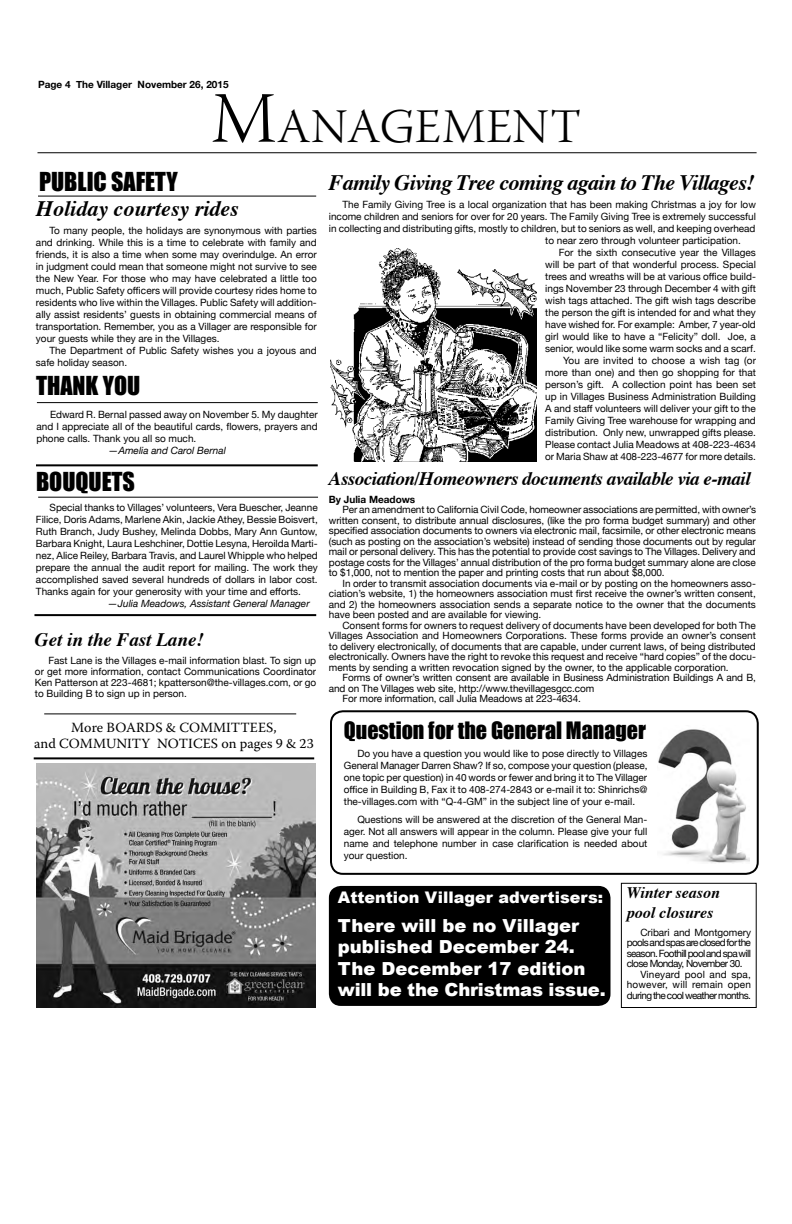
<style>
.page{position:relative;width:792px;height:1224px;background:#fff}
.page>*{position:absolute;margin:0;border:0;box-sizing:border-box;transform-origin:0 0}
.t1{font:48px "Warnock Pro Light Subh";color:#000}
.t2{font:24px "Impact";color:#000}
.t3{font:italic 700 22px "Times";letter-spacing:-.03em;color:#000}
.t4{font:22px "Impact";color:#000}
.t5{font:italic 700 22px "Times";color:#000}
.t6{font:italic 700 19px "Times";letter-spacing:-.025em;color:#000}
.t7{font:italic 700 19px "Times";color:#000}
.t8{font:900 18px/21.6px "Arial";color:#fff}
.t9{font:900 16px "Arial";color:#fff}
.t10{font:italic 700 16px/19.2px "Times";color:#000}
.t11{font:14px/16.8px "Warnock Pro";color:#000;text-align:center}
.t12{font:10px/12px "Helvetica Neue";color:#000;text-align:justify}
.t13{font:italic 10px "Helvetica Neue";color:#000}
.t14{font:10px "Helvetica Neue";letter-spacing:-.065em;color:#000}
.t15{font:10px "Helvetica Neue";letter-spacing:-.06em;color:#000}
.t16{font:700 10px "Helvetica Neue";color:#000}
.t17{font:10px "Helvetica Neue";letter-spacing:.02em;color:#000}
.s1{font-size:72px}
</style>
<div class="page">
<hr style="left:38px;top:152px;width:719px;height:1px;background:#000">
<div style="left:330px;top:710px;width:429px;height:165px;border:2px solid #000;border-radius:12px"></div>
<img style="left:658px;top:729px;width:92px;height:134px">
<hr style="left:34px;top:757px;width:280px;height:2px;background:#000">
<hr style="left:44px;top:713px;width:252px;height:1px;background:#000">
<img style="left:36px;top:764px;width:279px;height:244px">
<img style="left:330px;top:248px;width:206px;height:214px">
<hr style="left:38px;top:196px;width:278px;height:1px;background:#000">
<hr style="left:37px;top:402px;width:281px;height:1px;background:#000">
<hr style="left:36px;top:464px;width:282px;height:2px;background:#000">
<hr style="left:38px;top:497px;width:280px;height:1px;background:#000">
<hr style="left:34px;top:614px;width:282px;height:2px;background:#000">
<div style="left:621px;top:883px;width:136px;height:125px;border:1px solid #000"></div>
<div style="left:329px;top:886px;width:282px;height:120px;background:#000;border-radius:12px"></div>
<p class="t16" style="left:38px;top:76px;width:192px">Page 4 The Villager November 26, 2015</p>
<h1 class="t1" style="left:211px;top:100px;width:102px"><span class="s1">M</span>ANA</h1>
<h1 class="t1" style="left:380px;top:100px;width:69px">GEMENT</h1>
<h2 class="t2" style="left:39px;top:163px;width:140px">Public Safety</h2>
<h3 class="t5" style="left:36px;top:188px;width:204px">Holiday courtesy rides</h3>
<p class="t12" style="left:36px;top:225px;width:282px;text-indent:14px">To many people, the holidays are synonymous with parties and drinking. While this is a time to celebrate with family and friends, it is also a time when some may overindulge. An error in judgment could mean that someone might not survive to see the New Year. For those who may have celebrated a little too much, Public Safety officers will provide courtesy rides home to residents who live within the Villages. Public Safety will addition&shy;ally assist residents’ guests in obtaining commercial means of transportation. Remember, you as a Villager are responsible for your guests while they are in the Villages.</p>
<p class="t12" style="left:36px;top:345px;width:282px;text-indent:14px">The Department of Public Safety wishes you a joyous and safe holiday season.</p>
<h2 class="t2" style="left:36px;top:367px;width:106px">Thank You</h2>
<p class="t12" style="left:36px;top:409px;width:283px;text-indent:14px">Edward R. Bernal passed away on November 5. My daughter and I appreciate all of the beautiful cards, flowers, prayers and phone calls. Thank you all so much.</p>
<p class="t13" style="left:108px;top:443px;width:119px">—Amelia and Carol Bernal</p>
<h3 class="t3" style="left:329px;top:162px;width:427px">Family Giving Tree coming again to The Villages!</h3>
<p class="t12" style="left:342px;top:199px;width:415px">The Family Giving Tree is a local organization that has been making Christmas a joy for low</p>
<p class="t12" style="left:329px;top:211px;width:429px">income children and seniors for over for 20 years. The Family Giving Tree is extremely successful</p>
<p class="t12" style="left:329px;top:223px;width:428px">in collecting and distributing gifts, mostly to children, but to seniors as well, and keeping overhead</p>
<p class="t12" style="left:545px;top:235px;width:197px">to near zero through volunteer participation.</p>
<p class="t12" style="left:559px;top:247px;width:199px">For the sixth consecutive year the Villages</p>
<p class="t12" style="left:545px;top:259px;width:212px">will be part of that wonderful process. Special</p>
<p class="t12" style="left:545px;top:271px;width:212px">trees and wreaths will be at various office build-</p>
<p class="t12" style="left:545px;top:283px;width:212px">ings November 23 through December 4 with gift</p>
<p class="t12" style="left:545px;top:295px;width:212px">wish tags attached. The gift wish tags describe</p>
<p class="t12" style="left:545px;top:307px;width:212px">the person the gift is intended for and what they</p>
<p class="t12" style="left:545px;top:319px;width:212px">have wished for. For example: Amber, 7 year-old</p>
<p class="t12" style="left:545px;top:331px;width:212px">girl would like to have a “Felicity” doll. Joe, a</p>
<p class="t12" style="left:545px;top:343px;width:212px">senior, would like some warm socks and a scarf.</p>
<p class="t12" style="left:563px;top:355px;width:194px">You are invited to choose a wish tag (or</p>
<p class="t12" style="left:545px;top:367px;width:212px">more than one) and then go shopping for that</p>
<p class="t12" style="left:545px;top:379px;width:212px">person’s gift. A collection point has been set</p>
<p class="t12" style="left:545px;top:391px;width:212px">up in Villages Business Administration Building</p>
<p class="t12" style="left:545px;top:403px;width:212px">A and staff volunteers will deliver your gift to the</p>
<p class="t12" style="left:545px;top:415px;width:212px">Family Giving Tree warehouse for wrapping and</p>
<p class="t12" style="left:545px;top:427px;width:212px">distribution. Only new, unwrapped gifts please.</p>
<p class="t12" style="left:545px;top:439px;width:212px">Please contact Julia Meadows at 408-223-4634</p>
<p class="t12" style="left:545px;top:451px;width:212px">or Maria Shaw at 408-223-4677 for more details.</p>
<h2 class="t2" style="left:36px;top:463px;width:100px">Bouquets</h2>
<p class="t12" style="left:36px;top:502px;width:283px;text-indent:14px">Special thanks to Villages’ volunteers, Vera Buescher, Jeanne Filice, Doris Adams, Marlene Akin, Jackie Athey, Bessie Boisvert, Ruth Branch, Judy Bushey, Melinda Dobbs, Mary Ann Guntow, Barbara Knight, Laura Leshchiner, Dottie Lesyna, Heroilda Marti&shy;nez, Alice Reiley, Barbara Travis, and Laurel Whipple who helped prepare the annual the audit report for mailing. The work they accomplished saved several hundreds of dollars in labor cost.<br>Thanks again for your generosity with your time and efforts.</p>
<p class="t13" style="left:108px;top:597px;width:203px">—Julia Meadows, Assistant General Manager</p>
<h3 class="t7" style="left:35px;top:622px;width:170px">Get in the Fast Lane!</h3>
<p class="t12" style="left:35px;top:656px;width:283px;line-height:11px;text-indent:14px">Fast Lane is the Villages e-mail information blast. To sign up or get more information, contact Communications Coordinator Ken Patterson at 223-4681; kpatterson@the-villages.com, or go to Building B to sign up in person.</p>
<h3 class="t6" style="left:329px;top:460px;width:423px">Association/Homeowners documents available via e-mail</h3>
<p class="t16" style="left:329px;top:491px;width:88px">By Julia Meadows</p>
<p class="t12" style="left:329px;top:505px;width:429px;line-height:10.5px;text-indent:14px">Per an amendment to California Civil Code, homeowner associations are permitted, with owner’s written consent, to distribute annual disclosures, (like the pro forma budget summary) and other specified association documents to owners via electronic mail, facsimile, or other electronic means (such as posting on the association’s website) instead of sending those documents out by regular mail or personal delivery. This has the potential to provide cost savings to The Villages. Delivery and postage costs for the Villages’ annual distribution of the pro forma budget summary alone are close to $1,000, not to mention the paper and printing costs that run about $8,000.</p>
<p class="t12" style="left:329px;top:578px;width:429px;line-height:10.5px;text-indent:14px">In order to transmit association documents via e-mail or by posting on the homeowners asso&shy;ciation’s website, 1) the homeowners association must first receive the owner’s written consent, and 2) the homeowners association sends a separate notice to the owner that the documents have been posted and are available for viewing.</p>
<p class="t12" style="left:329px;top:620px;width:429px;line-height:10.5px;text-indent:14px">Consent forms for owners to request delivery of documents have been developed for both The Villages Association and Homeowners Corporations. These forms provide an owner’s consent to delivery electronically, of documents that are capable, under current laws, of being distributed electronically. Owners have the right to revoke this request and receive “hard copies” of the docu&shy;ments by sending a written revocation signed by the owner, to the applicable corporation.</p>
<p class="t12" style="left:342px;top:672px;width:415px">Forms of owner’s written consent are available in Business Administration Buildings A and B,</p>
<p class="t12" style="left:329px;top:683px;width:267px">and on The Villages web site, http://www.thevillagesgcc.com</p>
<p class="t12" style="left:342px;top:693px;width:240px">For more information, call Julia Meadows at 223-4634.</p>
<h3 class="t11" style="left:34px;top:718px;width:281px">More BOARDS &amp; COMMITTEES,<br>and COMMUNITY NOTICES on pages 9 &amp; 23</h3>
<h3 class="t4" style="left:344px;top:714px;width:304px">Question for the General Manager</h3>
<p class="t12" style="left:344px;top:748px;width:305px;text-indent:14px">Do you have a question you would like to pose directly to Villages General Manager Darren Shaw? If so, compose your question (please, one topic per question) in 40 words or fewer and bring it to The Villager office in Building B, Fax it to 408-274-2843 or e-mail it to: Shinrichs@ the-villages.com with “Q-4-GM” in the subject line of your e-mail.</p>
<p class="t12" style="left:344px;top:814px;width:305px;text-indent:14px">Questions will be answered at the discretion of the General Man&shy;ager. Not all answers will appear in the column. Please give your full name and telephone number in case clarification is needed about your question.</p>
<h3 class="t9" style="left:338px;top:886px;width:267px">Attention Villager advertisers:</h3>
<h3 class="t8" style="left:338px;top:914px;width:269px">There will be no Villager published December 24.<br>The December 17 edition will be the Christmas issue.</h3>
<h3 class="t10" style="left:627px;top:882px;width:95px">Winter season pool closures</h3>
<p class="t12" style="left:640px;top:927px;width:112px">Cribari and Montgomery</p>
<p class="t14" style="left:627px;top:935px;width:126px">pools and spas are closed for the</p>
<p class="t14" style="left:627px;top:946px;width:126px">season. Foothill pool and spa will</p>
<p class="t15" style="left:627px;top:956px;width:117px">close Monday, November 30.</p>
<p class="t17" style="left:640px;top:967px;width:112px">Vineyard pool and spa,</p>
<p class="t17" style="left:627px;top:977px;width:126px">however, will remain open</p>
<p class="t15" style="left:627px;top:988px;width:126px">during the cool weather months.</p>
</div>
